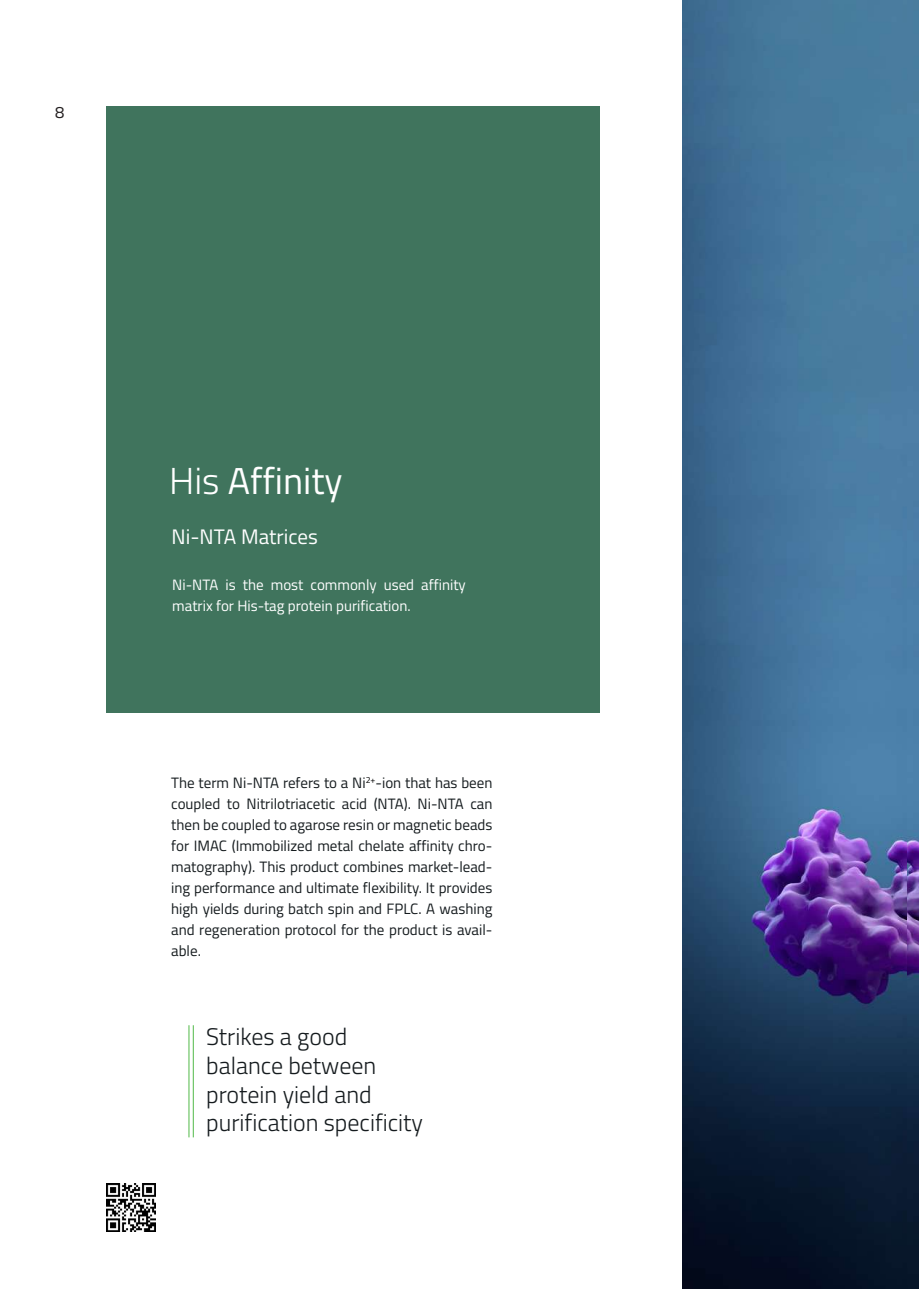
<style>
.page{position:relative;width:919px;height:1289px;background:#fff}
.page>*{position:absolute;margin:0;border:0;box-sizing:border-box;transform-origin:0 0}
.t1{font:37.5px "Titillium Web";color:#fff}
.t2{font:300 24px/28.8px "Titillium Web";color:#151b1e}
.t3{font:21px "Titillium Web";color:#fff}
.t4{font:16.5px "Titillium Web";color:#231f20}
.t5{font:15px/21px "Titillium Web";color:#151b1e;text-align:justify}
.t6{font:15px/21px "Titillium Web";color:#fff}
.s1{font-weight:300}
</style>
<div class="page">
<div style="left:106px;top:106px;width:494px;height:607px;background:#40745d"></div>
<img style="left:906px;top:0;width:12px;height:1288px">
<img style="left:682px;top:0;width:224px;height:1288px">
<hr style="left:193px;top:1025px;width:1px;height:112px;background:#51b948">
<hr style="left:188px;top:1025px;width:1px;height:112px;background:#51b948">
<img style="left:107px;top:1183px;width:48px;height:48px">
<p class="t4" style="left:55px;top:100px;width:11px">8</p>
<h1 class="t1" style="left:169px;top:453px;width:175px"><span class="s1">His</span> Affinity</h1>
<h3 class="t3" style="left:171px;top:521px;width:148px">Ni-NTA Matrices</h3>
<p class="t6" style="left:172px;top:573px;width:295px">Ni-NTA is the most commonly used affinity matrix for His-tag protein purification.</p>
<p class="t5" style="left:171px;top:771px;width:323px">The term Ni-NTA refers to a Ni<sup>2+</sup>-ion that has been coupled to Nitrilotriacetic acid (NTA). Ni-NTA can then be coupled to agarose resin or magnetic beads for IMAC (Immobilized metal chelate affinity chro&shy;matography). This product combines market-lead&shy;ing performance and ultimate flexibility. It provides high yields during batch spin and FPLC. A washing and regeneration protocol for the product is avail&shy;able.</p>
<h2 class="t2" style="left:206px;top:1021px;width:218px">Strikes a good balance between protein yield and purification specificity</h2>
</div>
